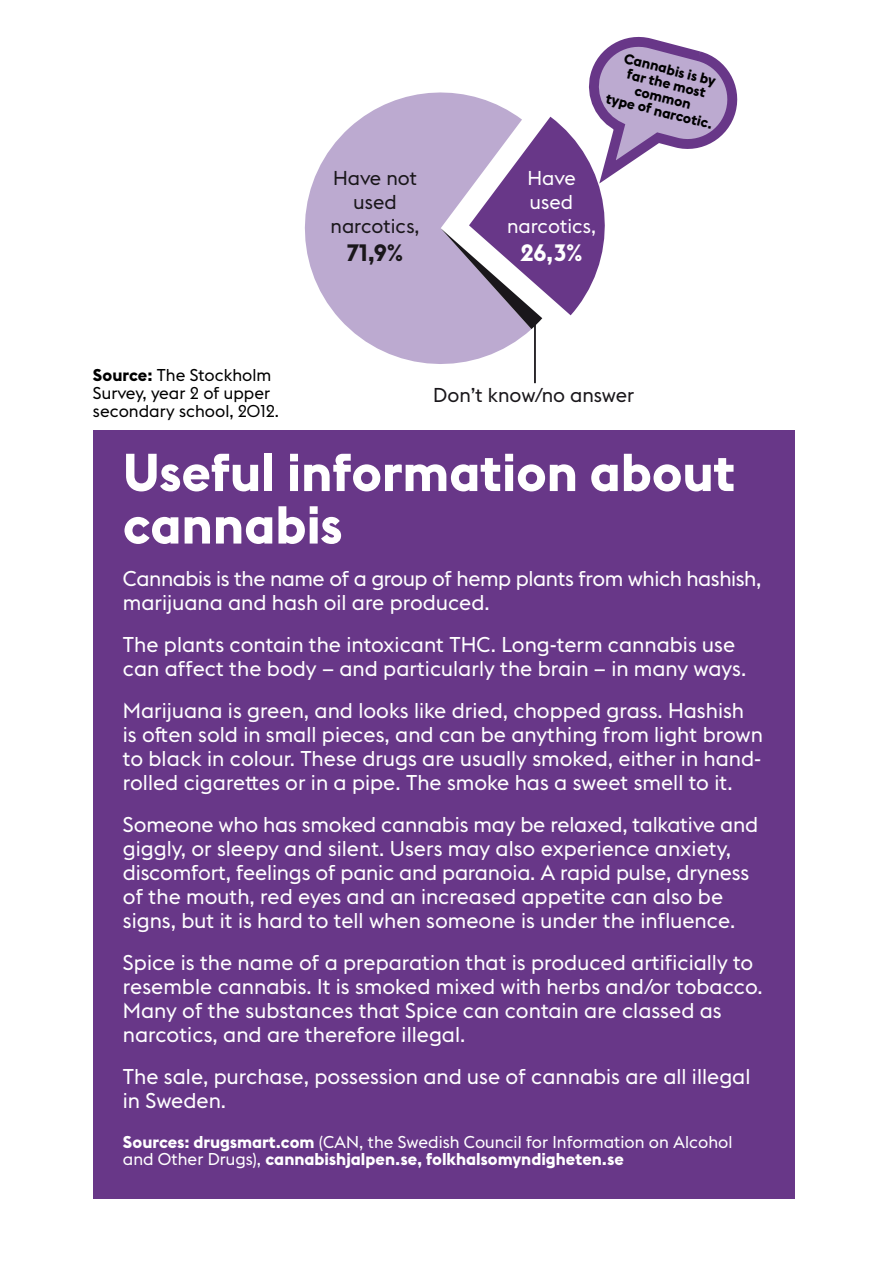
<style>
.page{position:relative;width:893px;height:1263px;background:#fff}
.page>*{position:absolute;margin:0;border:0;box-sizing:border-box;transform-origin:0 0}
.t1{font:700 52.5px/52.5px "Stockholm Type";color:#fff}
.t2{font:700 23.4px "Stockholm Type";color:#1a171b}
.t3{font:700 23.4px "Stockholm Type";color:#fff}
.t4{font:21.15px/24px "Stockholm Type";color:#fff}
.t5{font:21.15px/24px "Stockholm Type";letter-spacing:-.02em;color:#fff}
.t6{font:19.8px/23.7px "Stockholm Type";color:#1a171b;text-align:center}
.t7{font:19.8px/23.7px "Stockholm Type";color:#fff;text-align:center}
.t8{font:700 16.95px/17px "Stockholm Type";color:#fff}
.t9{font:16.95px/18px "Stockholm Type";color:#000}
.t10{font:700 14.25px/14.2px "Stockholm Type Display";color:#000;text-align:center}
.s1{font-weight:700}
.s2{font-weight:400}
</style>
<div class="page">
<div style="left:93px;top:430px;width:701px;height:769px;background:#683788"></div>
<svg style="left:304px;top:92px;width:227px;height:272px;fill:#bcaad0"></svg>
<hr style="left:534px;top:321px;width:2px;height:62px;background:#1a171b">
<svg style="left:441px;top:36px;width:297px;height:293px"></svg>
<p class="t6" style="left:331px;top:165px;width:91px">Have not used narcotics,</p>
<p class="t2" style="left:347px;top:236px;width:58px">71,9%</p>
<p class="t10" style="left:619px;top:49px;width:111px;rotate:14deg">Cannabis is by far the most common<br>type of narcotic.</p>
<p class="t7" style="left:507px;top:165px;width:91px">Have used narcotics,</p>
<p class="t3" style="left:520px;top:236px;width:64px">26,3%</p>
<p class="t9" style="left:93px;top:365px;width:188px"><span class="s1">Source:</span> The Stockholm<br>Survey, year 2 of upper secondary school, 2012.</p>
<h1 class="t1" style="left:123px;top:444px;width:614px">Useful information about cannabis</h1>
<p class="t5" style="left:123px;top:565px;width:640px">Cannabis is the name of a group of hemp plants from which hashish, marijuana and hash oil are produced.</p>
<p class="t4" style="left:123px;top:631px;width:625px">The plants contain the intoxicant THC. Long-term cannabis use can affect the body – and particularly the brain – in many ways.</p>
<p class="t4" style="left:123px;top:697px;width:642px">Marijuana is green, and looks like dried, chopped grass. Hashish is often sold in small pieces, and can be anything from light brown to black in colour. These drugs are usually smoked, either in hand&shy;rolled cigarettes or in a pipe. The smoke has a sweet smell to it.</p>
<p class="t4" style="left:123px;top:811px;width:637px">Someone who has smoked cannabis may be relaxed, talkative and giggly, or sleepy and silent. Users may also experience anxiety, discomfort, feelings of panic and paranoia. A rapid pulse, dryness of the mouth, red eyes and an increased appetite can also be signs, but it is hard to tell when someone is under the influence.</p>
<p class="t4" style="left:123px;top:949px;width:641px">Spice is the name of a preparation that is produced artificially to resemble cannabis. It is smoked mixed with herbs and/or tobacco.<br>Many of the substances that Spice can contain are classed as narcotics, and are therefore illegal.</p>
<p class="t4" style="left:123px;top:1063px;width:629px">The sale, purchase, possession and use of cannabis are all illegal in Sweden.</p>
<p class="t8" style="left:123px;top:1133px;width:611px">Sources: drugsmart.com <span class="s2">(CAN, the Swedish Council for Information on Alcohol and Other Drugs),</span> cannabishjalpen.se, folkhalsomyndigheten.se</p>
<p class="t6" style="left:433px;top:382px;width:203px">Don’t know/no answer</p>
</div>
